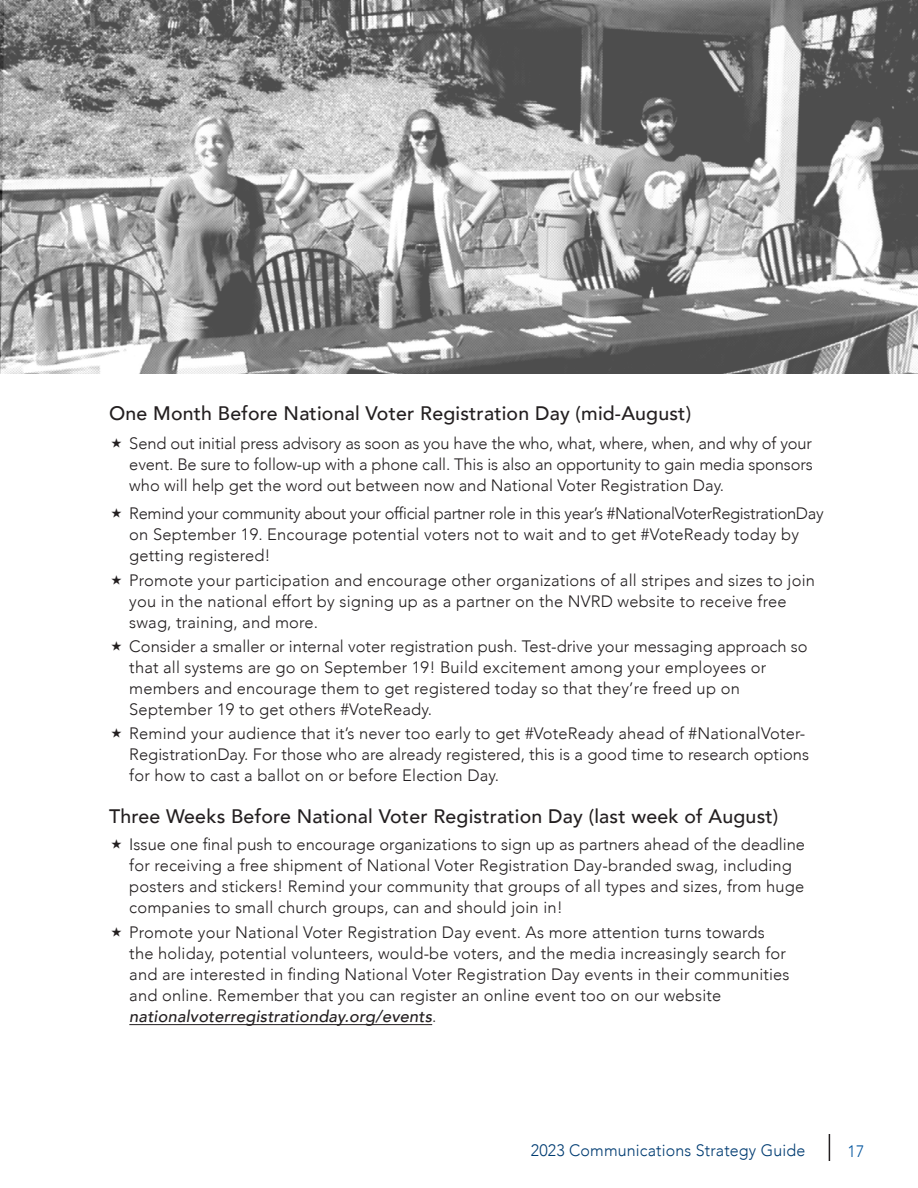
<style>
.page{position:relative;width:918px;height:1188px;background:#fff}
.page>*{position:absolute;margin:0;border:0;box-sizing:border-box;transform-origin:0 0}
.t1{font:500 19.5px "Avenir";letter-spacing:.01em;color:#231f20}
.t2{font:300 16.5px/21px "Avenir";letter-spacing:.01em;color:#231f20}
.t3{font:300 16.5px/21px "Avenir";letter-spacing:-.02em;color:#231f20}
.t4{font:300 16.5px "Avenir";letter-spacing:.01em;color:#003c72}
.t5{font:300 16.5px "Avenir";color:#01549e}
.s1{font-family:"Sharp Sans No 1";font-weight:800}
.s2{font-weight:500;font-style:italic}
</style>
<div class="page">
<svg style="left:829px;top:1134px;width:1px;height:27px"></svg>
<img style="left:0;top:0;width:918px;height:374px">
<hr style="left:129px;top:1024px;width:303px;height:1px;background:#231f20">
<p class="t1" style="left:109px;top:396px;width:584px">One Month Before National Voter Registration Day (mid-August)</p>
<p class="t2" style="left:129px;top:433px;width:685px;text-align:justify;text-indent:-20px"><span class="s1">★</span> Send out initial press advisory as soon as you have the who, what, where, when, and why of your event. Be sure to follow-up with a phone call. This is also an opportunity to gain media sponsors who will help get the word out between now and National Voter Registration Day.</p>
<p class="t3" style="left:129px;top:503px;width:696px;text-indent:-20px"><span class="s1">★</span> Remind your community about your official partner role in this year’s #NationalVoterRegistrationDay on September 19. Encourage potential voters not to wait and to get #VoteReady today by getting registered!</p>
<p class="t2" style="left:129px;top:570px;width:687px;text-indent:-20px"><span class="s1">★</span> Promote your participation and encourage other organizations of all stripes and sizes to join you in the national effort by signing up as a partner on the NVRD website to receive free swag, training, and more.</p>
<p class="t2" style="left:129px;top:636px;width:680px;text-indent:-20px"><span class="s1">★</span> Consider a smaller or internal voter registration push. Test-drive your messaging approach so that all systems are go on September 19! Build excitement among your employees or members and encourage them to get registered today so that they’re freed up on September 19 to get others #VoteReady.</p>
<p class="t2" style="left:129px;top:723px;width:681px;text-indent:-20px"><span class="s1">★</span> Remind your audience that it’s never too early to get #VoteReady ahead of #NationalVoter-<br>RegistrationDay. For those who are already registered, this is a good time to research options for how to cast a ballot on or before Election Day.</p>
<p class="t1" style="left:109px;top:799px;width:671px">Three Weeks Before National Voter Registration Day (last week of August)</p>
<p class="t2" style="left:129px;top:834px;width:677px;text-indent:-20px"><span class="s1">★</span> Issue one final push to encourage organizations to sign up as partners ahead of the deadline for receiving a free shipment of National Voter Registration Day-branded swag, including posters and stickers! Remind your community that groups of all types and sizes, from huge companies to small church groups, can and should join in!</p>
<p class="t2" style="left:129px;top:921px;width:662px;text-indent:-20px"><span class="s1">★</span> Promote your National Voter Registration Day event. As more attention turns towards the holiday, potential volunteers, would-be voters, and the media increasingly search for and are interested in finding National Voter Registration Day events in their communities and online. Remember that you can register an online event too on our website <span class="s2">nationalvoterregistrationday.org/events</span>.</p>
<p class="t4" style="left:531px;top:1141px;width:276px">2023 Communications Strategy Guide</p>
<p class="t5" style="left:848px;top:1141px;width:18px">17</p>
</div>
